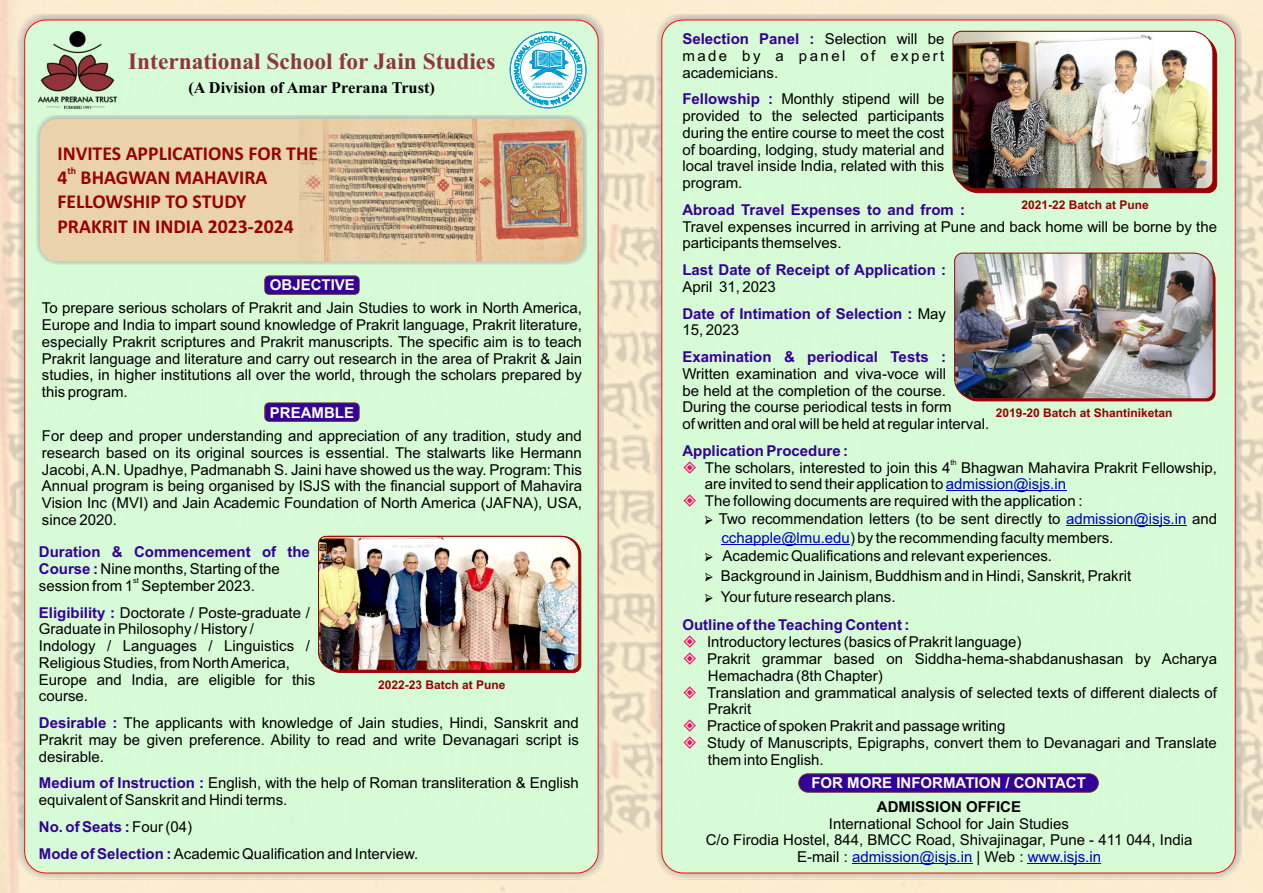
<style>
.page{position:relative;width:1263px;height:893px;background:#fff}
.page>*{position:absolute;margin:0;border:0;box-sizing:border-box;transform-origin:0 0}
.t1{font:700 23.4px "Times New Roman";color:#93343a}
.t2{font:700 19.8px/24.2px "Calibri";color:#900}
.t3{font:700 16.35px "Times New Roman";color:#000}
.t4{font:15px/16.8px "Arial";color:#000}
.t5{font:700 15px/16.8px "Arial";color:#309}
.t6{font:700 15px "Arial";color:#fff}
.t7{font:700 15px "Arial";color:#000}
.t8{font:700 12px "Arial";color:#900}
.t9{font:700 9.9px "Calibri";color:#900}
.t10{font:7.5px "Arial";color:#000}
.t11{font:700 3.3px/3.8px "Times New Roman";color:#009ccc;text-align:center;scale:.89 1}
.s1{font-weight:400;color:#000}
.s2{font-weight:700;color:#309}
.s3{color:#0000c4}
.s4{font-family:"Minion Pro"}
.s5{font-family:"Minion Pro";font-weight:400;color:#000}
</style>
<div class="page">
<img style="left:0;top:0;width:1263px;height:893px">
<div style="left:656px;top:14px;width:585px;height:865px;background:#afb0b0;opacity:.98"></div>
<div style="left:661px;top:20px;width:574px;height:853px;background:#d9ffd9;border:1px solid #f00;border-radius:21px"></div>
<div style="left:19px;top:14px;width:585px;height:865px;background:#afb0b0;opacity:.98"></div>
<div style="left:24px;top:20px;width:574px;height:853px;background:#d9ffd9;border:1px solid #f00;border-radius:21px"></div>
<div style="left:36px;top:115px;width:550px;height:150px;background:#afb0b0;opacity:.98"></div>
<div style="left:40px;top:119px;width:543px;height:142px;background:#ead3aa;border-radius:18px"></div>
<img style="left:299px;top:119px;width:284px;height:142px">
<div style="left:264px;top:276px;width:95px;height:19px;background:#309;border:1px solid #633;border-radius:4px"></div>
<div style="left:264px;top:403px;width:95px;height:19px;background:#309;border:1px solid #633;border-radius:4px"></div>
<hr style="left:946px;top:491px;width:120px;height:1px;background:#0000c4">
<hr style="left:1066px;top:525px;width:120px;height:1px;background:#0000c4">
<hr style="left:721px;top:544px;width:129px;height:1px;background:#0000c4">
<div style="left:798px;top:773px;width:301px;height:19px;background:#309;border:1px solid #633;border-radius:9px"></div>
<hr style="left:852px;top:863px;width:120px;height:1px;background:#0000c4">
<hr style="left:1028px;top:863px;width:73px;height:1px;background:#0000c4">
<img style="left:39px;top:31px;width:77px;height:78px">
<svg style="left:510px;top:32px;width:76px;height:76px"></svg>
<img style="left:952px;top:31px;width:265px;height:162px">
<img style="left:954px;top:252px;width:262px;height:150px">
<img style="left:318px;top:536px;width:263px;height:137px">
<svg style="left:514px;top:36px;width:68px;height:73px"></svg>
<h1 class="t1" style="left:128px;top:53px;width:369px">International School for Jain Studies</h1>
<p class="t3" style="left:189px;top:82px;width:248px">(A Division of Amar Prerana Trust)</p>
<h2 class="t2" style="left:57px;top:143px;width:262px">INVITES APPLICATIONS FOR THE</h2>
<p class="t9" style="left:67px;top:167px;width:10px">th</p>
<h2 class="t2" style="left:57px;top:167px;width:238px">4 BHAGWAN MAHAVIRA<br>FELLOWSHIP TO STUDY<br>PRAKRIT IN INDIA 2023-2024</h2>
<p class="t6" style="left:270px;top:280px;width:87px">OBJECTIVE</p>
<p class="t11" style="left:532px;top:82px;width:37px">SELF STUDY IS THE<br>SUPREME AUSTERITY</p>
<p class="t4" style="left:42px;top:301px;width:542px;text-align:justify">To prepare serious scholars of Prakrit and Jain Studies to work in North America, Europe and India to impart sound knowledge of Prakrit language, Prakrit literature, especially Prakrit scriptures and Prakrit manuscripts. The specific aim is to teach Prakrit language and literature and carry out research in the area of Prakrit &amp; Jain studies, in higher institutions all over the world, through the scholars prepared by this program.</p>
<p class="t6" style="left:270px;top:407px;width:86px">PREAMBLE</p>
<p class="t4" style="left:42px;top:429px;width:542px;text-align:justify">For deep and proper understanding and appreciation of any tradition, study and research based on its original sources is essential. The stalwarts like Hermann Jacobi, A.N. Upadhye, Padmanabh S. Jaini have showed us the way. Program: This Annual program is being organised by ISJS with the financial support of Mahavira Vision Inc (MVI) and Jain Academic Foundation of North America (JAFNA), USA, since 2020.</p>
<p class="t5" style="left:39px;top:545px;width:273px">Duration &amp; Commencement of the<br>Course : <span class="s1">Nine months, Starting of the</span></p>
<p class="t10" style="left:133px;top:578px;width:7px">st</p>
<p class="t4" style="left:39px;top:574px;width:273px;line-height:26.7px">session from 1 September 2023.<br><span class="s2">Eligibility :</span> Doctorate / Poste-graduate /</p>
<p class="t4" style="left:39px;top:622px;width:278px">Graduate in Philosophy / History /<br>Indology / Languages / Linguistics /<br>Religious Studies, from North America,<br>Europe and India, are eligible for this course.</p>
<p class="t4" style="left:39px;top:716px;width:541px;text-align:justify"><span class="s2">Desirable :</span> The applicants with knowledge of Jain studies, Hindi, Sanskrit and Prakrit may be given preference. Ability to read and write Devanagari script is desirable.</p>
<p class="t4" style="left:39px;top:776px;width:541px"><span class="s2">Medium of Instruction :</span> English, with the help of Roman transliteration &amp; English equivalent of Sanskrit and Hindi terms.</p>
<p class="t4" style="left:39px;top:815px;width:381px;line-height:26.7px"><span class="s2">No. of Seats :</span> Four (04)<br><span class="s2">Mode of Selection :</span> Academic Qualification and Interview.</p>
<p class="t8" style="left:378px;top:680px;width:129px">2022-23 Batch at Pune</p>
<p class="t4" style="left:682px;top:32px;width:264px;text-align:justify"><span class="s2">Selection Panel :</span> Selection will be made by a panel of expert academicians.</p>
<p class="t4" style="left:682px;top:92px;width:264px;text-align:justify"><span class="s2">Fellowship :</span> Monthly stipend will be provided to the selected participants during the entire course to meet the cost of boarding, lodging, study material and local travel inside India, related with this program.</p>
<p class="t5" style="left:682px;top:202px;width:284px">Abroad Travel Expenses to and from :</p>
<p class="t4" style="left:682px;top:219px;width:536px">Travel expenses incurred in arriving at Pune and back home will be borne by the participants themselves.</p>
<p class="t5" style="left:682px;top:263px;width:265px">Last Date of Receipt of Application :</p>
<p class="t5" style="left:682px;top:275px;width:265px;line-height:26.7px"><span class="s1">April 31, 2023<br></span>Date of Intimation of Selection : <span class="s1">May</span></p>
<p class="t4" style="left:682px;top:323px;width:58px">15, 2023</p>
<p class="t5" style="left:682px;top:350px;width:265px">Examination &amp; periodical Tests :</p>
<p class="t4" style="left:682px;top:366px;width:308px">Written examination and viva-voce will<br>be held at the completion of the course.<br>During the course periodical tests in form<br>of written and oral will be held at regular interval.</p>
<p class="t5" style="left:682px;top:443px;width:167px">Application Procedure :</p>
<p class="t10" style="left:950px;top:460px;width:8px">th</p>
<p class="t4" style="left:705px;top:460px;width:514px">The scholars, interested to join this 4 Bhagwan Mahavira Prakrit Fellowship, are invited to send their application to <span class="s3">admission@isjs.in<br></span>The following documents are required with the application :</p>
<p class="t4" style="left:721px;top:511px;width:497px;line-height:19px;text-indent:-16px"><span class="s4">➢</span> Two recommendation letters (to be sent directly to <span class="s3">admission@isjs.in</span> and <span class="s3">cchapple@lmu.edu</span>) by the recommending faculty members.</p>
<p class="t4" style="left:705px;top:549px;width:349px"><span class="s4">➢</span> Academic Qualifications and relevant experiences.</p>
<p class="t4" style="left:705px;top:569px;width:428px"><span class="s4">➢</span> Background in Jainism, Buddhism and in Hindi, Sanskrit, Prakrit</p>
<p class="t5" style="left:682px;top:583px;width:229px;line-height:29px;text-align:center"><span class="s5">➢</span> <span class="s1">Your future research plans.<br></span>Outline of the Teaching Content :</p>
<p class="t4" style="left:707px;top:635px;width:511px">Introductory lectures (basics of Prakrit language)<br>Prakrit grammar based on Siddha-hema-shabdanushasan by Acharya Hemachadra (8th Chapter)<br>Translation and grammatical analysis of selected texts of different dialects of Prakrit<br>Practice of spoken Prakrit and passage writing<br>Study of Manuscripts, Epigraphs, convert them to Devanagari and Translate them into English.</p>
<p class="t6" style="left:811px;top:777px;width:276px">FOR MORE INFORMATION / CONTACT</p>
<p class="t7" style="left:877px;top:801px;width:146px">ADMISSION OFFICE</p>
<p class="t4" style="left:706px;top:816px;width:488px;text-align:center">International School for Jain Studies<br>C/o Firodia Hostel, 844, BMCC Road, Shivajinagar, Pune - 411 044, India<br>E-mail : <span class="s3">admission@isjs.in</span> | Web : <span class="s3">www.isjs.in</span></p>
<p class="t8" style="left:1021px;top:200px;width:129px">2021-22 Batch at Pune</p>
<p class="t8" style="left:996px;top:408px;width:178px">2019-20 Batch at Shantiniketan</p>
</div>
